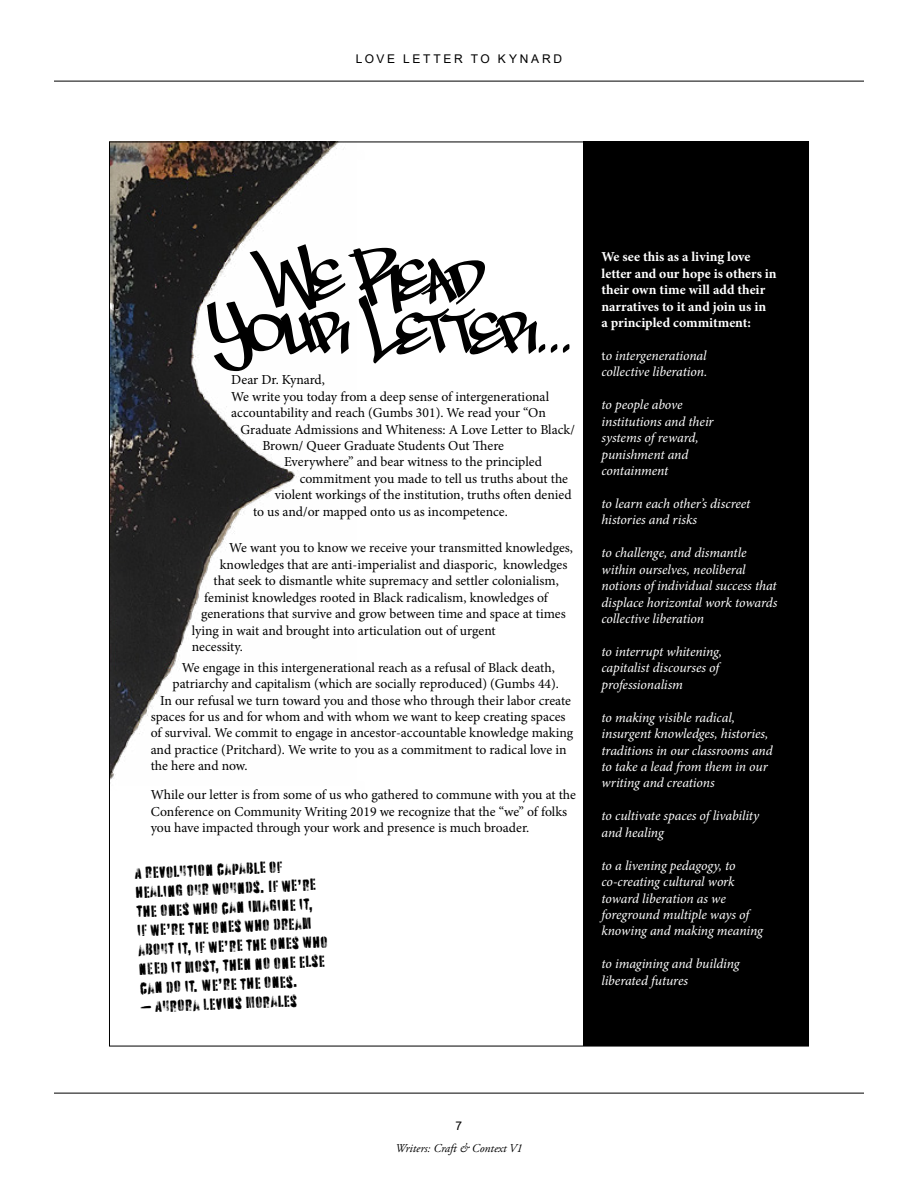
<style>
.page{position:relative;width:918px;height:1188px;background:#fff}
.page>*{position:absolute;margin:0;border:0;box-sizing:border-box;transform-origin:0 0}
.t1{font:82.2px "Subway New York SC";color:#000}
.t2{font:54.75px "Subway New York SC";color:#000}
.t3{font:16.05px/19.2px "Battery Park";color:#000}
.t4{font:13.65px/16.5px "Minion Pro";letter-spacing:-.005em;color:#000}
.t5{font:italic 13.65px/16.5px "Minion Pro";letter-spacing:-.01em;color:#fff}
.t6{font:700 13.65px/16.5px "Minion Pro";color:#fff}
.t7{font:italic 12px "Adobe Garamond Pro";color:#000}
.t8{font:12px "Arial";letter-spacing:.23em;color:#000}
.s1{font-style:normal}
</style>
<div class="page">
<hr style="left:54px;top:1093px;width:810px;height:1px;background:#000">
<div style="left:583px;top:142px;width:225px;height:904px;background:#000"></div>
<img style="left:111px;top:144px;width:226px;height:635px">
<hr style="left:54px;top:81px;width:810px;height:1px;background:#000">
<p class="t8" style="left:356px;top:50px;width:208px">LOVE LETTER TO KYNARD</p>
<h1 class="t1" style="left:259px;top:229px;width:224px">We Read</h1>
<h1 class="t1" style="left:212px;top:282px;width:325px">Your Letter</h1>
<p class="t2" style="left:535px;top:305px;width:38px">...</p>
<p class="t4" style="left:231px;top:372px;width:95px">Dear Dr. Kynard,</p>
<p class="t4" style="left:231px;top:388px;width:319px">We write you today from a deep sense of intergenerational</p>
<p class="t4" style="left:231px;top:405px;width:316px">accountability and reach (Gumbs 301). We read your “On</p>
<p class="t4" style="left:241px;top:421px;width:336px">Graduate Admissions and Whiteness: A Love Letter to Black/</p>
<p class="t4" style="left:262px;top:437px;width:243px">Brown/ Queer Graduate Students Out Tere</p>
<p class="t4" style="left:284px;top:454px;width:259px">Everywhere” and bear witness to the principled</p>
<p class="t4" style="left:300px;top:470px;width:270px">commitment you made to tell us truths about the</p>
<p class="t4" style="left:275px;top:487px;width:298px">violent workings of the institution, truths ofen denied</p>
<p class="t4" style="left:253px;top:503px;width:256px">to us and/or mapped onto us as incompetence.</p>
<p class="t4" style="left:229px;top:540px;width:345px">We want you to know we receive your transmitted knowledges,</p>
<p class="t4" style="left:220px;top:556px;width:279px">knowledges that are anti-imperialist and diasporic,</p>
<p class="t4" style="left:214px;top:573px;width:347px">that seek to dismantle white supremacy and settler colonialism,</p>
<p class="t4" style="left:204px;top:589px;width:347px">feminist knowledges rooted in Black radicalism, knowledges of</p>
<p class="t4" style="left:201px;top:606px;width:366px">generations that survive and grow between time and space at times</p>
<p class="t4" style="left:192px;top:622px;width:305px">lying in wait and brought into articulation out of urgent</p>
<p class="t4" style="left:192px;top:639px;width:53px">necessity.</p>
<p class="t4" style="left:182px;top:659px;width:374px">We engage in this intergenerational reach as a refusal of Black death,</p>
<p class="t4" style="left:172px;top:676px;width:388px">patriarchy and capitalism (which are socially reproduced) (Gumbs 44).</p>
<p class="t4" style="left:160px;top:692px;width:412px">In our refusal we turn toward you and those who through their labor create</p>
<p class="t4" style="left:151px;top:708px;width:416px">spaces for us and for whom and with whom we want to keep creating spaces</p>
<p class="t4" style="left:151px;top:725px;width:424px">of survival. We commit to engage in ancestor-accountable knowledge making</p>
<p class="t4" style="left:151px;top:741px;width:417px">and practice (Pritchard). We write to you as a commitment to radical love in</p>
<p class="t4" style="left:151px;top:758px;width:98px">the here and now.</p>
<p class="t4" style="left:151px;top:787px;width:427px">While our letter is from some of us who gathered to commune with you at the<br>Conference on Community Writing 2019 we recognize that the “we” of folks you have impacted through your work and presence is much broader.</p>
<p class="t3" style="left:133px;top:864px;width:190px;rotate:-3deg">A r ev o l u t i o n c a p a b l eo f<br>h ea l i n g o u r w o u n d s . I f w e’ r e t h eo n es w h o c a n i m a g i n ei t ,<br>i f w e’ r et h eo n es w h o d r ea m</p>
<p class="t3" style="left:139px;top:979px;width:161px;rotate:-3deg">c a n d o i t . W e’ r et h eo n es .</p>
<p class="t3" style="left:140px;top:998px;width:159px;rotate:-3deg">— A u r o r a L ev i n s M o r a l es</p>
<p class="t4" style="left:503px;top:556px;width:66px">knowledges</p>
<p class="t3" style="left:137px;top:941px;width:195px;rotate:-3deg">a b o u t i t , i f w e’ r et h eo n es w h o n e d i t m o s t , t h en n o o n eel s e</p>
<p class="t6" style="left:602px;top:249px;width:177px">We see this as a living love letter and our hope is others in their own time will add their narratives to it and join us in<br>a principled commitment:</p>
<p class="t5" style="left:602px;top:347px;width:107px"><span class="s1">t</span>o intergenerational collective liberation.</p>
<p class="t5" style="left:602px;top:397px;width:114px">to people above institutions and their systems of reward, punishment and containment</p>
<p class="t5" style="left:602px;top:495px;width:150px">to learn each other’s discreet histories and risks</p>
<p class="t5" style="left:602px;top:545px;width:177px">to challenge, and dismantle within ourselves, neoliberal notions of individual success that displace horizontal work towards collective liberation</p>
<p class="t5" style="left:602px;top:643px;width:122px">to interrupt whitening, capitalist discourses of professionalism</p>
<p class="t5" style="left:602px;top:709px;width:173px">to making visible radical, insurgent knowledges, histories, traditions in our classrooms and to take a lead from them in our writing and creations</p>
<p class="t5" style="left:602px;top:808px;width:159px">to cultivate spaces of livability and healing</p>
<p class="t5" style="left:602px;top:857px;width:163px">to a livening pedagogy, to co-creating cultural work toward liberation as we foreground multiple ways of knowing and making meaning</p>
<p class="t5" style="left:602px;top:956px;width:140px">to imagining and building liberated futures</p>
<p class="t8" style="left:456px;top:1117px;width:8px">7</p>
<p class="t7" style="left:396px;top:1141px;width:128px">Writers: Craft &amp; Context V1</p>
</div>
